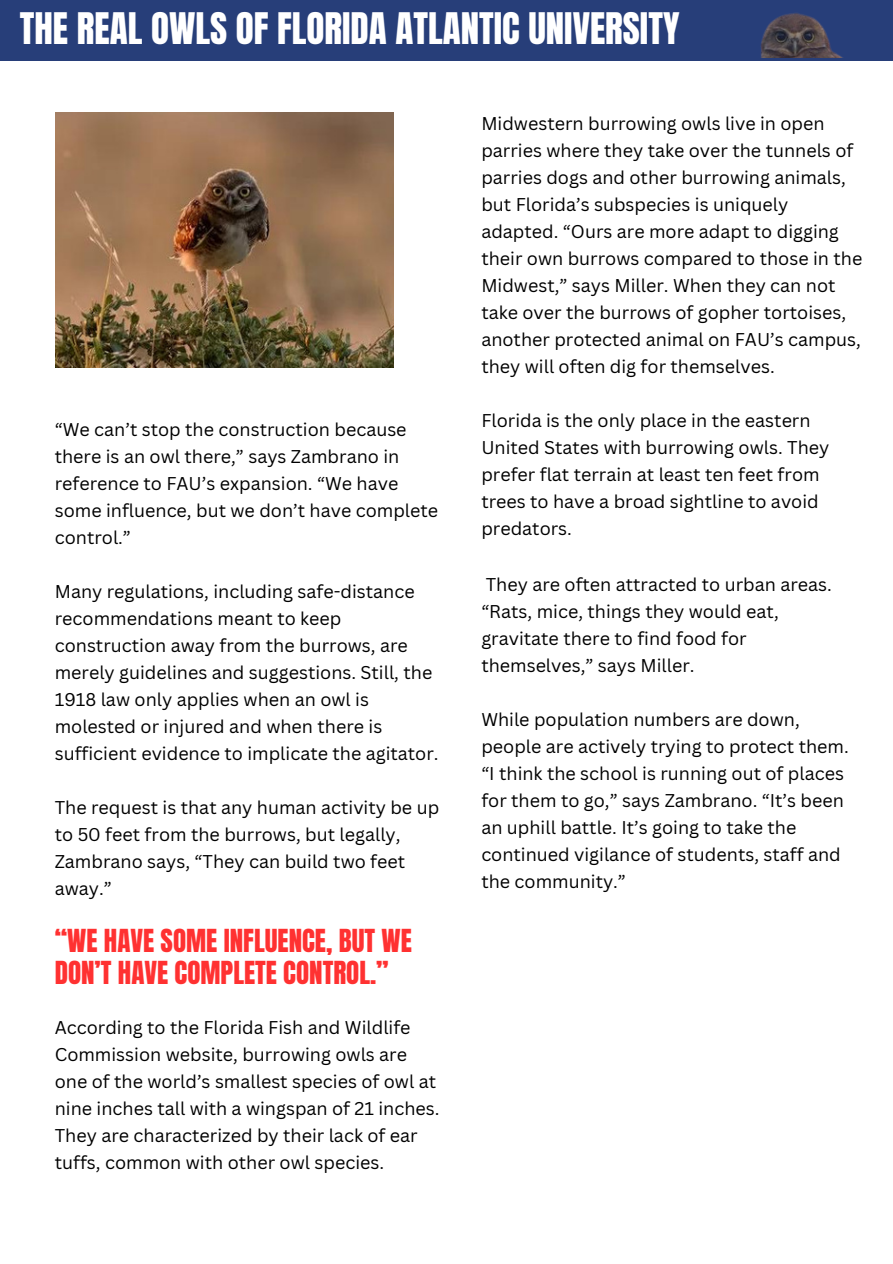
<style>
.page{position:relative;width:893px;height:1264px;background:#fff}
.page>*{position:absolute;margin:0;border:0;box-sizing:border-box;transform-origin:0 0}
.t1{font:37.05px "Anton";color:#fff}
.t2{font:27px/31.5px "Anton";color:#ff3131}
.t3{font:18px/27px "Canva Sans";color:#000}
</style>
<div class="page">
<div style="left:0;top:0;width:892px;height:61px;background:#273e79"></div>
<img style="left:55px;top:113px;width:338px;height:254px">
<img style="left:760px;top:13px;width:83px;height:45px">
<p class="t1" style="left:20px;top:2px;width:661px">THE REAL OWLS OF FLORIDA ATLANTIC UNIVERSITY</p>
<p class="t3" style="left:55px;top:415px;width:385px">“We can’t stop the construction because there is an owl there,” says Zambrano in reference to FAU’s expansion. “We have some influence, but we don’t have complete control.”</p>
<p class="t3" style="left:55px;top:577px;width:385px">Many regulations, including safe-distance recommendations meant to keep construction away from the burrows, are merely guidelines and suggestions. Still, the 1918 law only applies when an owl is molested or injured and when there is sufficient evidence to implicate the agitator.</p>
<p class="t3" style="left:55px;top:793px;width:386px">The request is that any human activity be up to 50 feet from the burrows, but legally,<br>Zambrano says, “They can build two feet away.”</p>
<p class="t2" style="left:55px;top:925px;width:358px">“WE HAVE SOME INFLUENCE, BUT WE<br>DON’T HAVE COMPLETE CONTROL.”</p>
<p class="t3" style="left:55px;top:1013px;width:386px">According to the Florida Fish and Wildlife Commission website, burrowing owls are one of the world’s smallest species of owl at nine inches tall with a wingspan of 21 inches.<br>They are characterized by their lack of ear tuffs, common with other owl species.</p>
<p class="t3" style="left:481px;top:110px;width:382px">Midwestern burrowing owls live in open parries where they take over the tunnels of parries dogs and other burrowing animals, but Florida’s subspecies is uniquely adapted. “Ours are more adapt to digging their own burrows compared to those in the Midwest,” says Miller. When they can not take over the burrows of gopher tortoises, another protected animal on FAU’s campus, they will often dig for themselves.</p>
<p class="t3" style="left:481px;top:407px;width:349px">Florida is the only place in the eastern United States with burrowing owls. They prefer flat terrain at least ten feet from trees to have a broad sightline to avoid predators.</p>
<p class="t3" style="left:481px;top:571px;width:352px">They are often attracted to urban areas. “Rats, mice, things they would eat, gravitate there to find food for themselves,” says Miller.</p>
<p class="t3" style="left:481px;top:706px;width:369px">While population numbers are down, people are actively trying to protect them. “I think the school is running out of places for them to go,” says Zambrano. “It’s been an uphill battle. It’s going to take the continued vigilance of students, staff and the community.”</p>
</div>
